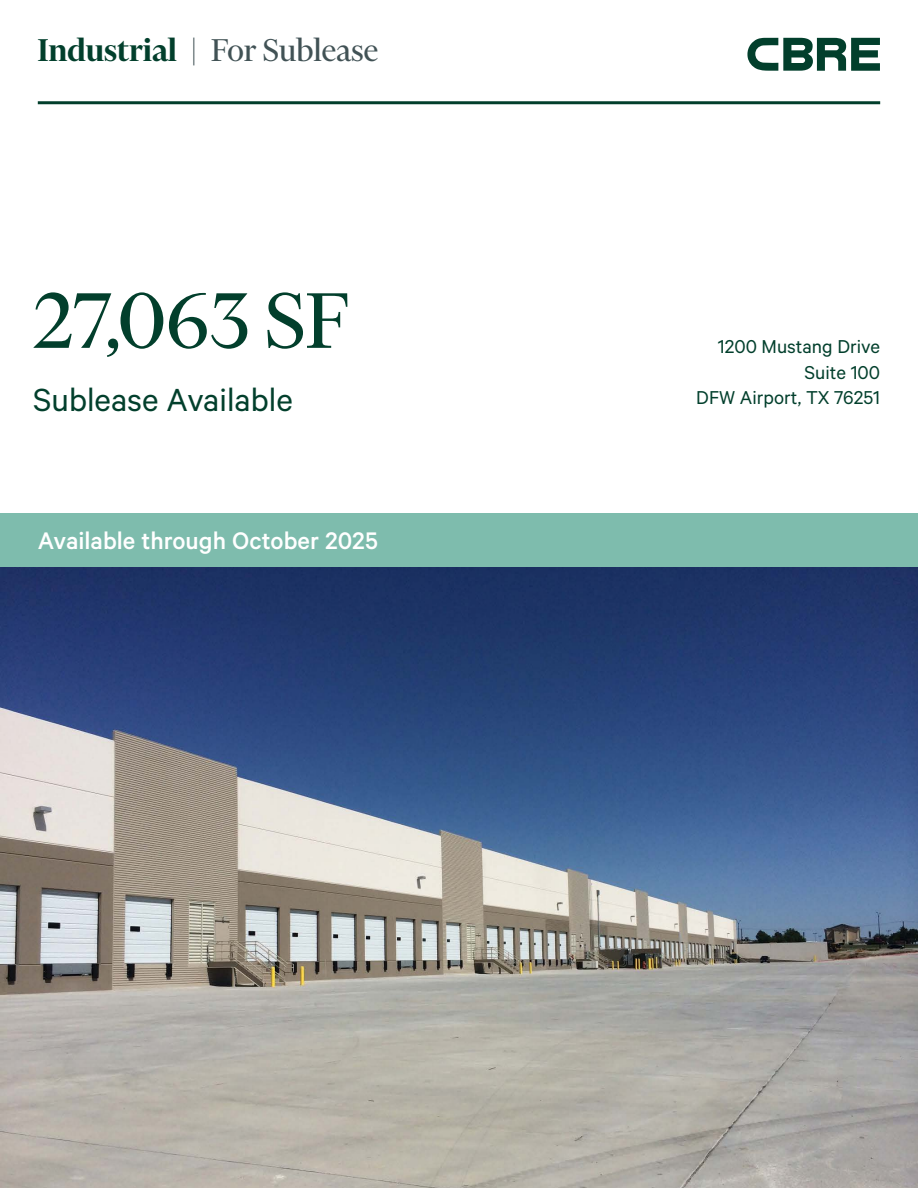
<style>
.page{position:relative;width:918px;height:1188px;background:#fff}
.page>*{position:absolute;margin:0;border:0;box-sizing:border-box;transform-origin:0 0}
.Heading_Large{font:90px "Financier Display";color:#023f2c}
.t1{font:36px "Financier Display";color:#415255}
.Subheading_Large{font:36px "Calibre";color:#023f2c}
.t2{font:500 27px "Calibre";color:#fff}
.t3{font:21px/25.2px "Calibre";color:#023f2c;text-align:right}
.s1{font-weight:600;color:#023f2c}
</style>
<div class="page">
<svg style="left:747px;top:38px;width:133px;height:33px"></svg>
<hr style="left:38px;top:101px;width:842px;height:3px;background:#023f2c">
<img style="left:0;top:567px;width:918px;height:621px">
<div style="left:0;top:513px;width:918px;height:54px;background:#7ebcad"></div>
<p class="t1" style="left:38px;top:32px;width:342px"><span class="s1">Industrial</span> | For Sublease</p>
<p class="Heading_Large" style="left:33px;top:274px;width:318px">27,063 SF</p>
<p class="Subheading_Large" style="left:33px;top:379px;width:261px">Sublease Available</p>
<p class="t2" style="left:38px;top:525px;width:342px">Available through October 2025</p>
<p class="t3" style="left:696px;top:334px;width:185px">1200 Mustang Drive<br>Suite 100<br>DFW Airport, TX 76251</p>
</div>
